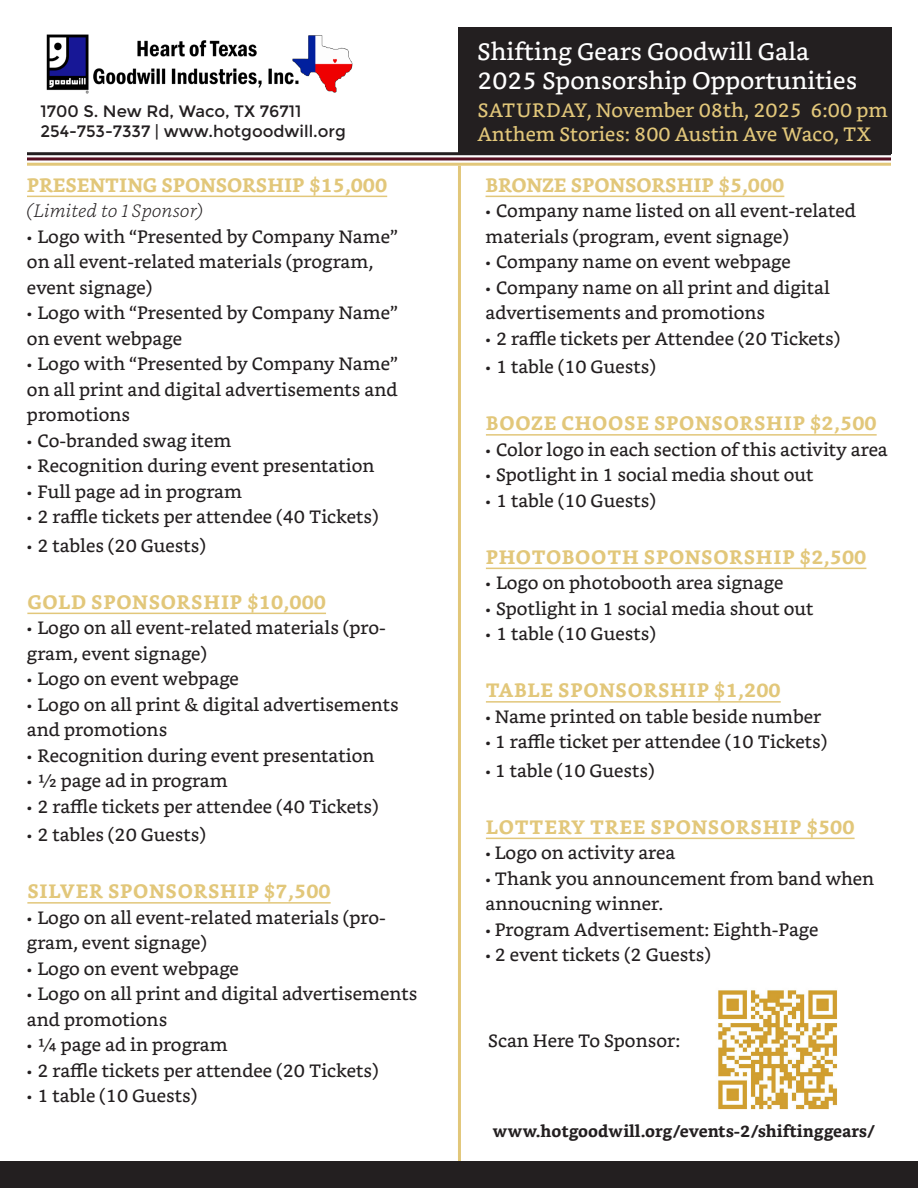
<style>
.page{position:relative;width:918px;height:1188px;background:#fff}
.page>*{position:absolute;margin:0;border:0;box-sizing:border-box;transform-origin:0 0}
.t1{font:24px "Bookerly";color:#fff}
.t2{font:700 19.5px "Bookerly";letter-spacing:.04em;color:#e2c77a}
.t3{font:19.5px "Bookerly";color:#e2c77a}
.t4{font:700 19.5px "Bookerly";color:#e2c77a}
.t5{font:18px/25.5px "Bookerly";color:#231f20}
.t6{font:italic 300 18px "Bookerly";color:#231f20}
.Bullets{font:16.5px "Montserrat";color:#231f20}
.t7{font:700 16.5px "Bookerly";color:#231f20}
</style>
<div class="page">
<hr style="left:458px;top:166px;width:3px;height:999px;background:#e2c77a">
<hr style="left:27px;top:157px;width:864px;height:3px;background:#571022">
<hr style="left:27px;top:152px;width:864px;height:3px;background:#231f20">
<hr style="left:27px;top:163px;width:864px;height:3px;background:#e2c77a">
<div style="left:0;top:1161px;width:918px;height:27px;background:#231f20"></div>
<img style="left:46px;top:34px;width:307px;height:60px">
<div style="left:458px;top:28px;width:433px;height:126px;background:#231f20"></div>
<hr style="left:27px;top:196px;width:360px;height:1px;background:#e2c77a">
<hr style="left:27px;top:613px;width:299px;height:1px;background:#e2c77a">
<hr style="left:27px;top:902px;width:304px;height:2px;background:#e2c77a">
<hr style="left:486px;top:196px;width:298px;height:1px;background:#e2c77a">
<hr style="left:486px;top:434px;width:391px;height:2px;background:#e2c77a">
<hr style="left:486px;top:568px;width:380px;height:1px;background:#e2c77a">
<hr style="left:486px;top:701px;width:295px;height:2px;background:#e2c77a">
<hr style="left:486px;top:838px;width:369px;height:1px;background:#e2c77a">
<img style="left:718px;top:990px;width:120px;height:120px">
<p class="Bullets" style="left:40px;top:102px;width:262px">1700 S. New Rd, Waco, TX 76711</p>
<p class="Bullets" style="left:40px;top:122px;width:307px">254-753-7337 | www.hotgoodwill.org</p>
<p class="t4" style="left:27px;top:174px;width:362px">PRESENTING SPONSORSHIP $15,000</p>
<p class="t6" style="left:27px;top:201px;width:178px">(Limited to 1 Sponsor)</p>
<p class="t5" style="left:27px;top:224px;width:372px">• Logo with “Presented by Company Name” on all event-related materials (program, event signage)</p>
<p class="t5" style="left:27px;top:300px;width:372px">• Logo with “Presented by Company Name” on event webpage</p>
<p class="t5" style="left:27px;top:351px;width:372px;text-align:justify">• Logo with “Presented by Company Name” on all print and digital advertisements and promotions</p>
<p class="t5" style="left:27px;top:428px;width:206px">• Co-branded swag item</p>
<p class="t5" style="left:27px;top:453px;width:349px">• Recognition during event presentation</p>
<p class="t5" style="left:27px;top:479px;width:217px">• Full page ad in program</p>
<p class="t5" style="left:27px;top:504px;width:353px">• 2 raffle tickets per attendee (40 Tickets)</p>
<p class="t5" style="left:27px;top:533px;width:181px">• 2 tables (20 Guests)</p>
<p class="t2" style="left:27px;top:591px;width:300px">GOLD SPONSORSHIP $10,000</p>
<p class="t5" style="left:27px;top:615px;width:360px">• Logo on all event-related materials (pro&shy;gram, event signage)</p>
<p class="t5" style="left:27px;top:666px;width:213px">• Logo on event webpage</p>
<p class="t5" style="left:27px;top:692px;width:373px">• Logo on all print &amp; digital advertisements and promotions</p>
<p class="t5" style="left:27px;top:743px;width:349px">• Recognition during event presentation</p>
<p class="t5" style="left:27px;top:768px;width:202px">• ½ page ad in program</p>
<p class="t5" style="left:27px;top:794px;width:353px">• 2 raffle tickets per attendee (40 Tickets)</p>
<p class="t5" style="left:27px;top:822px;width:181px">• 2 tables (20 Guests)</p>
<p class="t2" style="left:27px;top:880px;width:305px">SILVER SPONSORSHIP $7,500</p>
<p class="t5" style="left:27px;top:905px;width:360px">• Logo on all event-related materials (pro&shy;gram, event signage)</p>
<p class="t5" style="left:27px;top:956px;width:213px">• Logo on event webpage</p>
<p class="t5" style="left:27px;top:981px;width:392px">• Logo on all print and digital advertisements and promotions</p>
<p class="t5" style="left:27px;top:1032px;width:202px">• ¼ page ad in program</p>
<p class="t5" style="left:27px;top:1058px;width:353px">• 2 raffle tickets per attendee (20 Tickets)</p>
<p class="t5" style="left:27px;top:1083px;width:172px">• 1 table (10 Guests)</p>
<p class="t1" style="left:477px;top:37px;width:333px">Shifting Gears Goodwill Gala</p>
<p class="t1" style="left:477px;top:66px;width:381px">2025 Sponsorship Opportunities</p>
<p class="t3" style="left:478px;top:99px;width:411px">SATURDAY, November 08th, 2025 6:00 pm</p>
<p class="t3" style="left:477px;top:123px;width:395px">Anthem Stories: 800 Austin Ave Waco, TX</p>
<p class="t4" style="left:486px;top:174px;width:300px">BRONZE SPONSORSHIP $5,000</p>
<p class="t5" style="left:486px;top:198px;width:372px">• Company name listed on all event-related materials (program, event signage)</p>
<p class="t5" style="left:486px;top:249px;width:307px">• Company name on event webpage</p>
<p class="t5" style="left:486px;top:275px;width:346px">• Company name on all print and digital advertisements and promotions</p>
<p class="t5" style="left:486px;top:326px;width:356px">• 2 raffle tickets per Attendee (20 Tickets)</p>
<p class="t5" style="left:486px;top:354px;width:172px">• 1 table (10 Guests)</p>
<p class="t2" style="left:486px;top:412px;width:392px">BOOZE CHOOSE SPONSORSHIP $2,500</p>
<p class="t5" style="left:486px;top:437px;width:404px">• Color logo in each section of this activity area</p>
<p class="t5" style="left:486px;top:462px;width:330px">• Spotlight in 1 social media shout out</p>
<p class="t5" style="left:486px;top:488px;width:172px">• 1 table (10 Guests)</p>
<p class="t2" style="left:486px;top:546px;width:382px">PHOTOBOOTH SPONSORSHIP $2,500</p>
<p class="t5" style="left:486px;top:570px;width:299px">• Logo on photobooth area signage</p>
<p class="t5" style="left:486px;top:596px;width:330px">• Spotlight in 1 social media shout out</p>
<p class="t5" style="left:486px;top:621px;width:172px">• 1 table (10 Guests)</p>
<p class="t2" style="left:486px;top:679px;width:296px">TABLE SPONSORSHIP $1,200</p>
<p class="t5" style="left:486px;top:704px;width:338px">• Name printed on table beside number</p>
<p class="t5" style="left:486px;top:729px;width:343px">• 1 raffle ticket per attendee (10 Tickets)</p>
<p class="t5" style="left:486px;top:758px;width:171px">• 1 table (10 Guests)</p>
<p class="t2" style="left:486px;top:816px;width:370px">LOTTERY TREE SPONSORSHIP $500</p>
<p class="t5" style="left:486px;top:840px;width:191px">• Logo on activity area</p>
<p class="t5" style="left:486px;top:866px;width:390px">• Thank you announcement from band when annoucning winner.</p>
<p class="t5" style="left:486px;top:917px;width:335px">• Program Advertisement: Eighth-Page</p>
<p class="t5" style="left:486px;top:942px;width:227px">• 2 event tickets (2 Guests)</p>
<p class="t5" style="left:488px;top:1028px;width:194px">Scan Here To Sponsor:</p>
<p class="t7" style="left:492px;top:1122px;width:385px">www.hotgoodwill.org/events-2/shiftinggears/</p>
</div>
